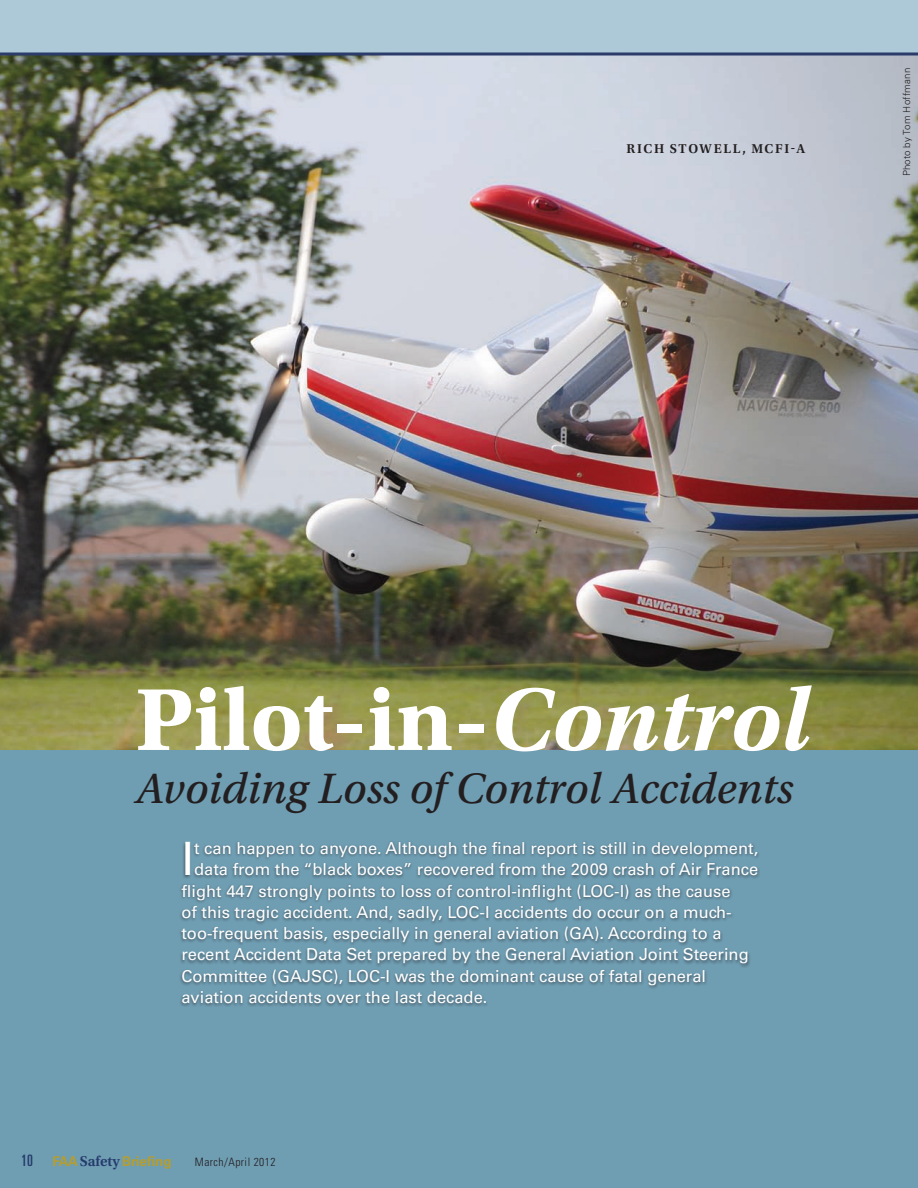
<style>
.page{position:relative;width:918px;height:1188px;background:#fff}
.page>*{position:absolute;margin:0;border:0;box-sizing:border-box;transform-origin:0 0}
.t1{font:93px "Utopia Std Bold Capt";color:#fff}
.t2{font:46.05px "Univers LT Std";color:#fff}
.t3{font:45px "Utopia Std Capt It";color:#231f20}
.t4{font:16.5px "Univers LT Std";color:#fff}
.t5{font:700 13.5px "Univers LT Std";color:#b49e32}
.t6{font:600 13.5px "Utopia Std";letter-spacing:.125em;color:#231f20}
.t7{font:300 condensed 11.55px "Univers LT Std";letter-spacing:.04em;color:#231f20}
.t8{font:300 9.75px "Univers LT Std";letter-spacing:.015em;color:#231f20}
.s1{font-family:"Utopia Std";font-weight:700;font-style:italic}
.s2{font-weight:400;font-stretch:ultra-condensed;font-size:15.75px;color:#253b6c}
.s3{font-family:"Utopia Std";font-weight:600;font-size:15px;color:#253b6c}
</style>
<div class="page">
<div style="left:0;top:594px;width:918px;height:594px;background:#6f9db2"></div>
<img style="left:0;top:56px;width:918px;height:694px">
<div style="left:179px;top:840px;width:581px;height:167px;background:#231f20;opacity:.55"></div>
<div style="left:0;top:0;width:918px;height:54px;background:#adc8d6"></div>
<svg style="left:0;top:52px;width:918px;height:4px;background:#48597e"></svg>
<p class="t6" style="left:627px;top:141px;width:180px">RICH STOWELL, MCFI-A</p>
<p class="t8" style="left:901px;top:176px;width:110px;rotate:-90deg">Photo by Tom Hoffmann</p>
<p class="t1" style="left:135px;top:665px;width:676px">Pilot-in-<span class="s1">Control</span></p>
<p class="t3" style="left:135px;top:763px;width:660px">Avoiding Loss of Control Accidents</p>
<p class="t2" style="left:181px;top:832px;width:14px">I</p>
<p class="t4" style="left:194px;top:838px;width:566px">t can happen to anyone. Although the final report is still in development,</p>
<p class="t4" style="left:194px;top:860px;width:566px">data from the “black boxes” recovered from the 2009 crash of Air France</p>
<p class="t4" style="left:181px;top:881px;width:551px">flight 447 strongly points to loss of control-inflight (LOC-I) as the cause</p>
<p class="t4" style="left:181px;top:902px;width:552px">of this tragic accident. And, sadly, LOC-I accidents do occur on a much-</p>
<p class="t4" style="left:181px;top:924px;width:542px">too-frequent basis, especially in general aviation (GA). According to a</p>
<p class="t4" style="left:181px;top:945px;width:569px">recent Accident Data Set prepared by the General Aviation Joint Steering</p>
<p class="t4" style="left:181px;top:966px;width:526px">Committee (GAJSC), LOC-I was the dominant cause of fatal general</p>
<p class="t4" style="left:181px;top:987px;width:308px">aviation accidents over the last decade.</p>
<p class="t5" style="left:21px;top:1153px;width:152px"><span class="s2">10</span> FAA <span class="s3">SAFETY</span>Briefing</p>
<p class="t7" style="left:195px;top:1155px;width:82px">March/April 2012</p>
</div>
